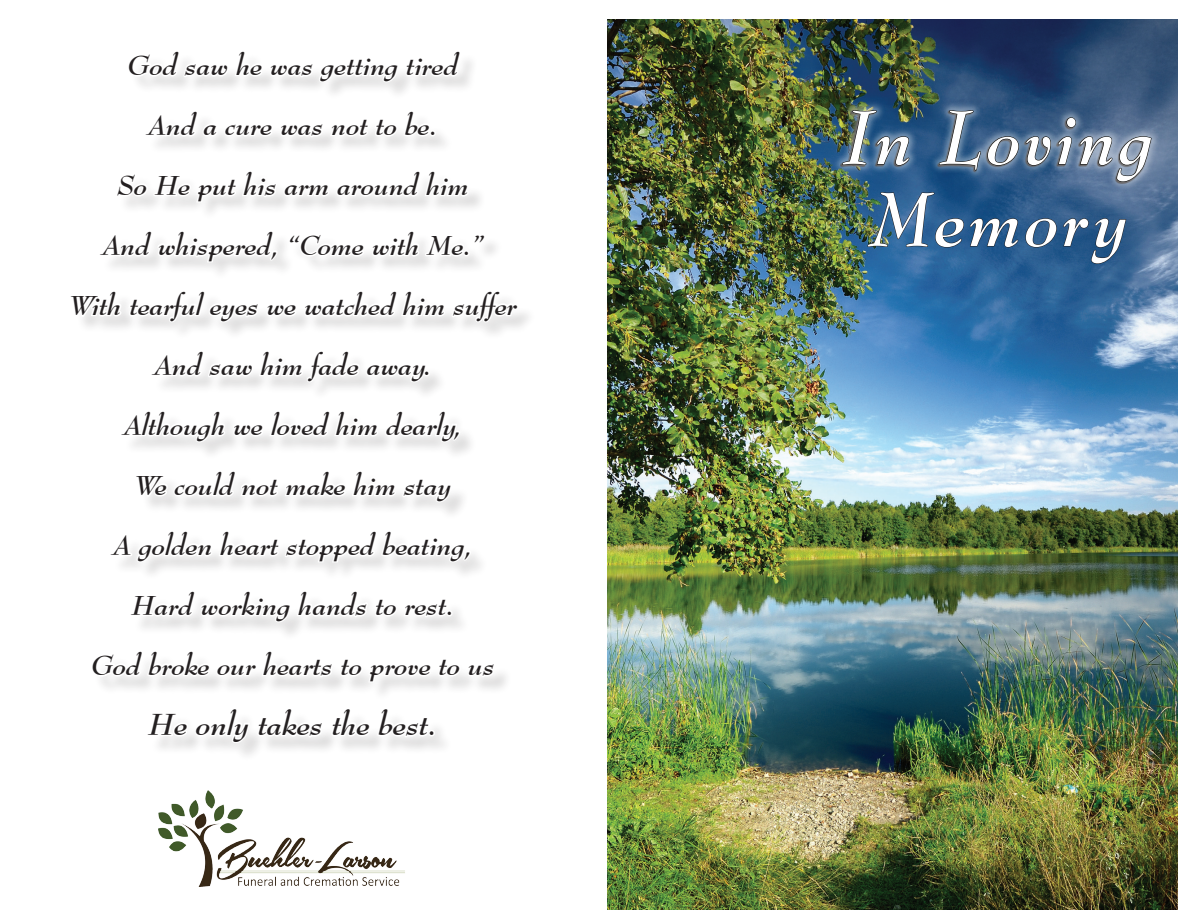
<style>
.page{position:relative;width:1188px;height:918px;background:#fff}
.page>*{position:absolute;margin:0;border:0;box-sizing:border-box;transform-origin:0 0}
.t1{font:italic 700 75px "Bernhard Modern BT";letter-spacing:.05em;color:#fff;scale:.91 1}
.t2{font:italic 700 30px "Bernhard Modern BT";color:#231f20}
.t3{font:italic 700 27px "Bernhard Modern BT";color:#231f20}
</style>
<div class="page">
<img style="left:608px;top:20px;width:569px;height:890px">
<img style="left:158px;top:790px;width:247px;height:96px">
<div style="left:833px;top:101px;width:328px;height:90px;background:#fff;opacity:.4"></div>
<img style="left:842px;top:110px;width:68px;height:56px">
<svg style="left:939px;top:110px;width:42px;height:61px;background:#47617d"></svg>
<svg style="left:987px;top:136px;width:32px;height:30px"></svg>
<svg style="left:1025px;top:136px;width:26px;height:30px"></svg>
<svg style="left:1058px;top:117px;width:94px;height:65px;background:#64758b"></svg>
<svg style="left:83px;top:61px;width:438px;height:694px"></svg>
<img style="left:867px;top:192px;width:97px;height:56px">
<svg style="left:970px;top:218px;width:48px;height:30px"></svg>
<svg style="left:1025px;top:218px;width:32px;height:30px"></svg>
<svg style="left:1063px;top:218px;width:64px;height:46px;background:#264f7a"></svg>
<p class="t3" style="left:128px;top:48px;width:332px">God saw he was getting tired</p>
<p class="t3" style="left:149px;top:108px;width:291px">And a cure was not to be.</p>
<p class="t3" style="left:118px;top:168px;width:353px">So He put his arm around him</p>
<p class="t3" style="left:103px;top:228px;width:382px">And whispered, “Come with Me.”</p>
<p class="t3" style="left:70px;top:288px;width:449px">With tearful eyes we watched him suffer</p>
<p class="t3" style="left:155px;top:348px;width:279px">And saw him fade away.</p>
<p class="t3" style="left:125px;top:408px;width:340px">Although we loved him dearly,</p>
<p class="t3" style="left:135px;top:468px;width:318px">We could not make him stay</p>
<p class="t3" style="left:114px;top:528px;width:361px">A golden heart stopped beating,</p>
<p class="t3" style="left:132px;top:588px;width:324px">Hard working hands to rest.</p>
<p class="t3" style="left:92px;top:648px;width:405px">God broke our hearts to prove to us</p>
<p class="t2" style="left:149px;top:705px;width:290px">He only takes the best.</p>
<h1 class="t1" style="left:845px;top:90px;width:342px">In Loving</h1>
<h1 class="t1" style="left:872px;top:172px;width:284px">Memory</h1>
</div>
